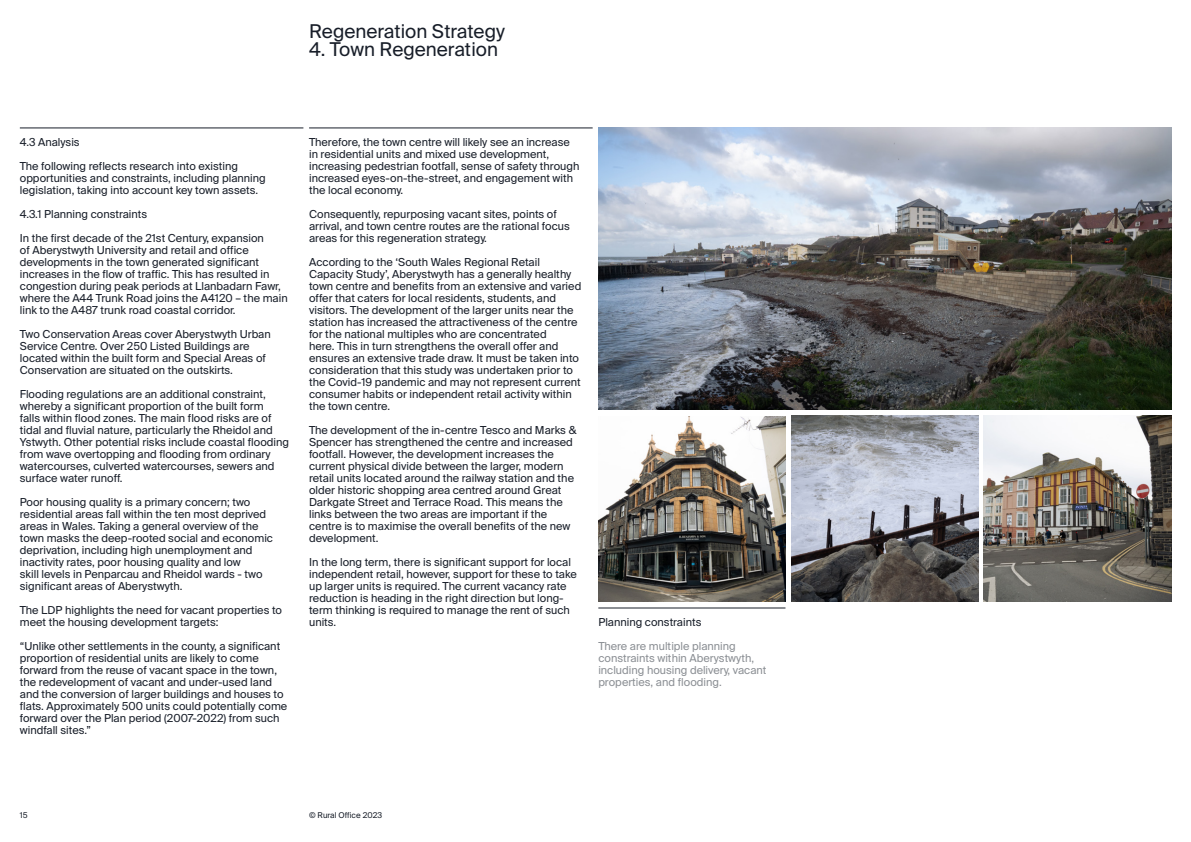
<style>
.page{position:relative;width:1191px;height:842px;background:#fff}
.page>*{position:absolute;margin:0;border:0;box-sizing:border-box;transform-origin:0 0}
.t1{font:19px "Suisse Intl";color:#181e29}
.RO_Suisse_Int_l_Body{font:11px/12px "Suisse Intl";color:#181e29}
.RO_Suisse_Int_l_Body-2{font:11px/12px "Suisse Intl";color:#8b8f94}
.t2{font:8px "Suisse Intl";color:#181e29}
</style>
<div class="page">
<hr style="left:20px;top:128px;width:283px;height:1px;background:#181e29">
<img style="left:598px;top:128px;width:573px;height:282px">
<hr style="left:598px;top:608px;width:187px;height:1px;background:#181e29">
<img style="left:791px;top:416px;width:187px;height:186px">
<img style="left:598px;top:416px;width:187px;height:186px">
<img style="left:984px;top:416px;width:187px;height:186px">
<hr style="left:309px;top:128px;width:283px;height:1px;background:#181e29">
<h1 class="t1" style="left:309px;top:20px;width:197px">Regeneration Strategy</h1>
<h1 class="t1" style="left:309px;top:38px;width:190px">4. Town Regeneration</h1>
<p class="RO_Suisse_Int_l_Body" style="left:20px;top:136px;width:61px">4.3 Analysis</p>
<p class="RO_Suisse_Int_l_Body" style="left:20px;top:160px;width:247px">The following reflects research into existing opportunities and constraints, including planning legislation, taking into account key town assets.</p>
<p class="RO_Suisse_Int_l_Body" style="left:20px;top:208px;width:129px">4.3.1 Planning constraints</p>
<p class="RO_Suisse_Int_l_Body" style="left:20px;top:232px;width:269px">In the first decade of the 21st Century, expansion<br>of Aberystwyth University and retail and office developments in the town generated significant increases in the flow of traffic. This has resulted in congestion during peak periods at Llanbadarn Fawr, where the A44 Trunk Road joins the A4120 – the main link to the A487 trunk road coastal corridor.</p>
<p class="RO_Suisse_Int_l_Body" style="left:20px;top:328px;width:252px">Two Conservation Areas cover Aberystwyth Urban Service Centre. Over 250 Listed Buildings are located within the built form and Special Areas of Conservation are situated on the outskirts.</p>
<p class="RO_Suisse_Int_l_Body" style="left:20px;top:388px;width:271px">Flooding regulations are an additional constraint, whereby a significant proportion of the built form<br>falls within flood zones. The main flood risks are of tidal and fluvial nature, particularly the Rheidol and Ystwyth. Other potential risks include coastal flooding from wave overtopping and flooding from ordinary watercourses, culverted watercourses, sewers and surface water runoff.</p>
<p class="RO_Suisse_Int_l_Body" style="left:20px;top:496px;width:255px">Poor housing quality is a primary concern; two residential areas fall within the ten most deprived areas in Wales. Taking a general overview of the town masks the deep-rooted social and economic deprivation, including high unemployment and inactivity rates, poor housing quality and low<br>skill levels in Penparcau and Rheidol wards - two significant areas of Aberystwyth.</p>
<p class="RO_Suisse_Int_l_Body" style="left:20px;top:604px;width:264px">The LDP highlights the need for vacant properties to meet the housing development targets:</p>
<p class="RO_Suisse_Int_l_Body" style="left:20px;top:640px;width:269px">“Unlike other settlements in the county, a significant proportion of residential units are likely to come forward from the reuse of vacant space in the town, the redevelopment of vacant and under-used land and the conversion of larger buildings and houses to flats. Approximately 500 units could potentially come forward over the Plan period (2007-2022) from such windfall sites.”</p>
<p class="RO_Suisse_Int_l_Body" style="left:309px;top:136px;width:272px">Therefore, the town centre will likely see an increase in residential units and mixed use development, increasing pedestrian footfall, sense of safety through increased eyes-on-the-street, and engagement with the local economy.</p>
<p class="RO_Suisse_Int_l_Body" style="left:309px;top:208px;width:262px">Consequently, repurposing vacant sites, points of arrival, and town centre routes are the rational focus areas for this regeneration strategy.</p>
<p class="RO_Suisse_Int_l_Body" style="left:309px;top:256px;width:274px">According to the ‘South Wales Regional Retail Capacity Study’, Aberystwyth has a generally healthy town centre and benefits from an extensive and varied offer that caters for local residents, students, and visitors. The development of the larger units near the station has increased the attractiveness of the centre for the national multiples who are concentrated<br>here. This in turn strengthens the overall offer and ensures an extensive trade draw. It must be taken into consideration that this study was undertaken prior to the Covid-19 pandemic and may not represent current consumer habits or independent retail activity within the town centre.</p>
<p class="RO_Suisse_Int_l_Body" style="left:309px;top:424px;width:269px">The development of the in-centre Tesco and Marks &amp; Spencer has strengthened the centre and increased footfall. However, the development increases the current physical divide between the larger, modern retail units located around the railway station and the older historic shopping area centred around Great Darkgate Street and Terrace Road. This means the links between the two areas are important if the centre is to maximise the overall benefits of the new development.</p>
<p class="RO_Suisse_Int_l_Body" style="left:309px;top:556px;width:269px">In the long term, there is significant support for local independent retail, however, support for these to take up larger units is required. The current vacancy rate reduction is heading in the right direction but long&shy;term thinking is required to manage the rent of such units.</p>
<p class="RO_Suisse_Int_l_Body" style="left:598px;top:616px;width:105px">Planning constraints</p>
<p class="RO_Suisse_Int_l_Body-2" style="left:598px;top:640px;width:170px">There are multiple planning constraints within Aberystwyth, including housing delivery, vacant properties, and flooding.</p>
<p class="t2" style="left:20px;top:810px;width:9px">15</p>
<p class="t2" style="left:309px;top:810px;width:75px">© Rural Office 2023</p>
</div>
